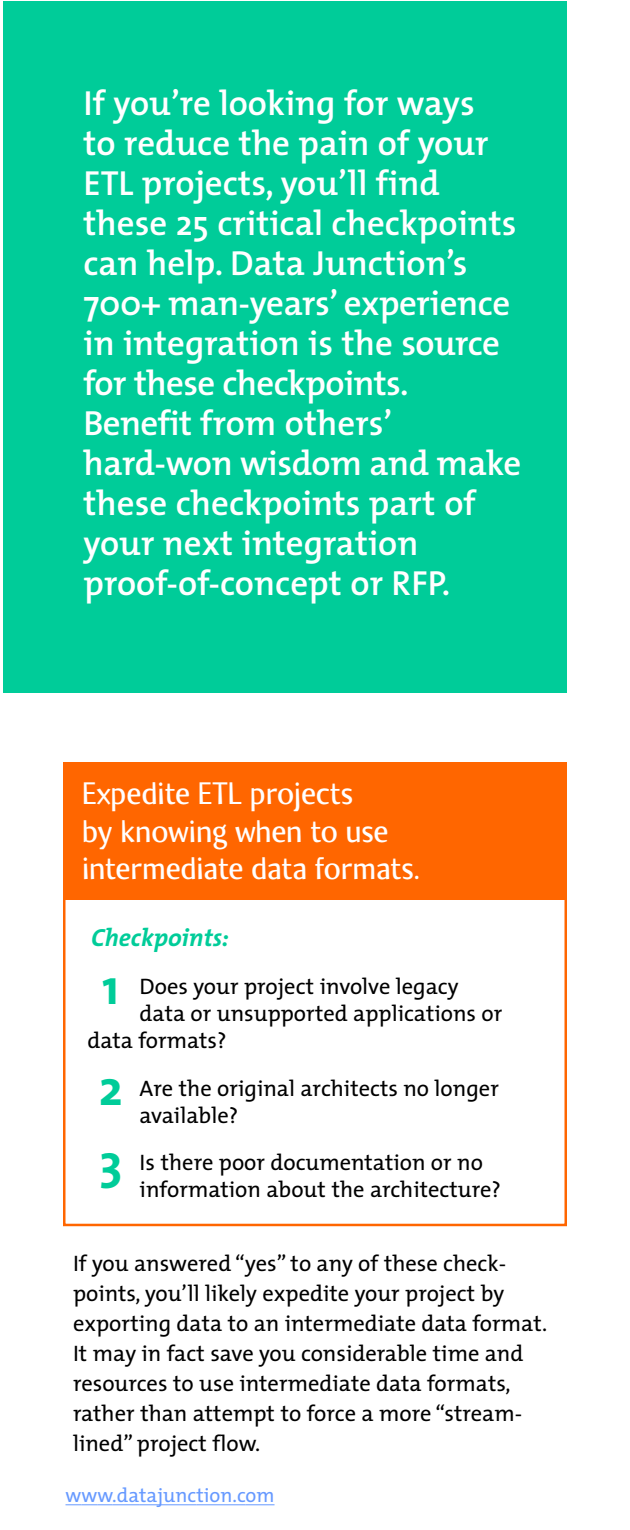
<style>
.page{position:relative;width:630px;height:1530px;background:#fff}
.page>*{position:absolute;margin:0;border:0;box-sizing:border-box;transform-origin:0 0}
.t1{font:700 50px "The Mix";color:#0c9}
.t2{font:600 35px/40px "The Mix";color:#fff}
.t3{font:32.5px/37.5px "Keule Sans Serif EF";color:#fff}
.t4{font:italic 700 25px "The Mix";color:#0c9}
.t5{font:22.5px/30px "The Mix";color:#000}
.t6{font:20px "The Mix";color:#69f}
</style>
<div class="page">
<div style="left:63px;top:763px;width:504px;height:137px;background:#f60"></div>
<div style="left:3px;top:1px;width:564px;height:692px;background:#0c9"></div>
<svg style="left:66px;top:1504px;width:73px;height:1px"></svg>
<hr style="left:139px;top:1504px;width:57px;height:1px;background:#69f">
<hr style="left:196px;top:1504px;width:50px;height:1px;background:#69f">
<svg style="left:246px;top:1504px;width:29px;height:1px"></svg>
<div style="left:63px;top:763px;width:504px;height:463px;border:2px solid #f60"></div>
<p class="t2" style="left:84px;top:87px;width:439px">If you’re looking for ways<br>to reduce the pain of your<br>ETL projects, you’ll find these 25 critical checkpoints can help. Data Junction’s<br>700+ man-years’ experience in integration is the source for these checkpoints.<br>Benefit from others’ hard-won wisdom and make these checkpoints part of your next integration proof-of-concept or RFP.</p>
<h3 class="t3" style="left:82px;top:778px;width:339px">Expedite ETL projects<br>by knowing when to use intermediate data formats.</h3>
<p class="t4" style="left:91px;top:929px;width:140px">Checkpoints:</p>
<p class="t5" style="left:140px;top:974px;width:320px">Does your project involve legacy</p>
<p class="t5" style="left:140px;top:1001px;width:364px">data or unsupported applications or</p>
<p class="t5" style="left:87px;top:1028px;width:141px">data formats?</p>
<p class="t5" style="left:140px;top:1077px;width:361px;line-height:27px">Are the original architects no longer available?</p>
<p class="t5" style="left:140px;top:1151px;width:363px;line-height:27px">Is there poor documentation or no information about the architecture?</p>
<h1 class="t1" style="left:102px;top:969px;width:19px">1</h1>
<h1 class="t1" style="left:99px;top:1070px;width:26px">2</h1>
<h1 class="t1" style="left:99px;top:1144px;width:24px">3</h1>
<p class="t5" style="left:73px;top:1250px;width:476px">If you answered “yes” to any of these check&shy;points, you’ll likely expedite your project by exporting data to an intermediate data format.<br>It may in fact save you considerable time and resources to use intermediate data formats, rather than attempt to force a more “stream&shy;lined” project flow.</p>
<p class="t6" style="left:66px;top:1488px;width:211px">www.datajunction.com</p>
</div>
